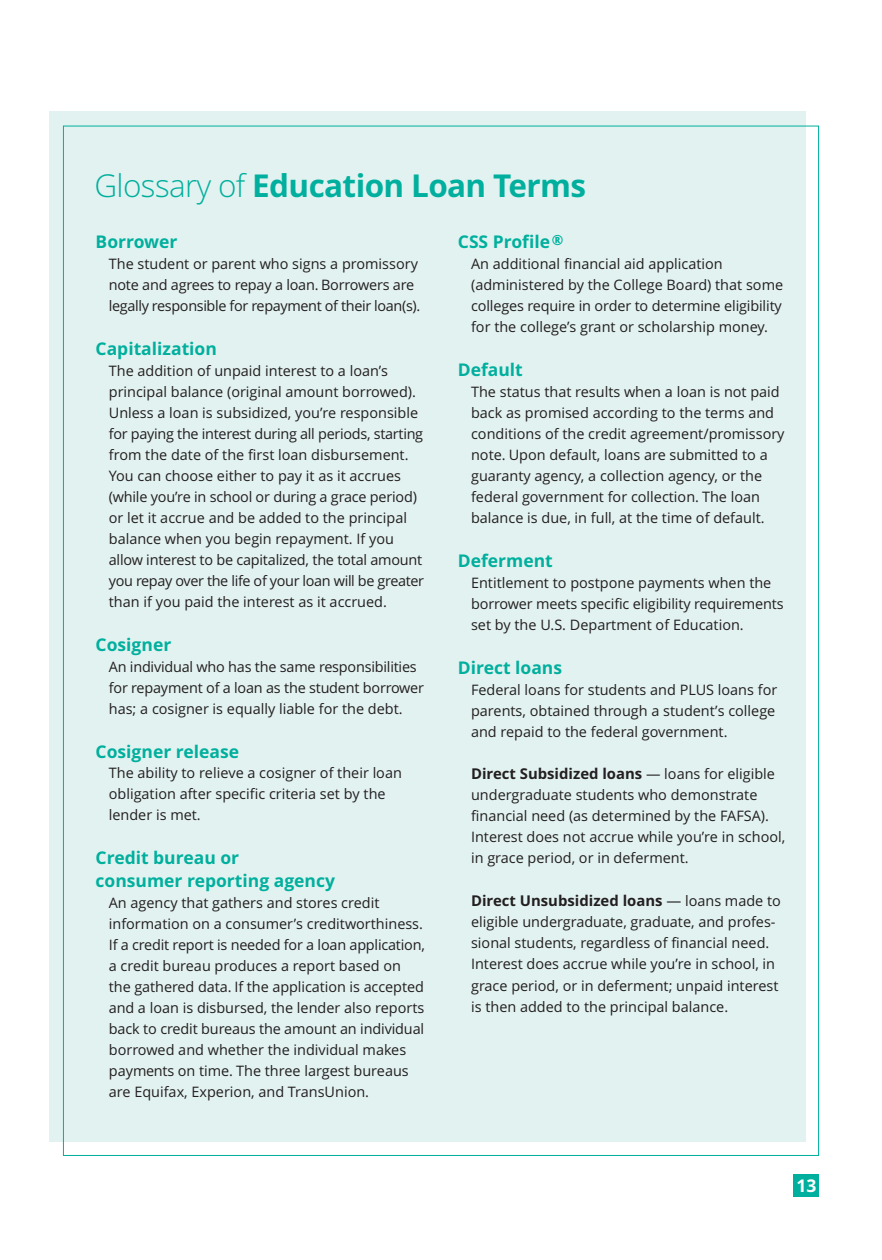
<style>
.page{position:relative;width:882px;height:1260px;background:#fff}
.page>*{position:absolute;margin:0;border:0;box-sizing:border-box;transform-origin:0 0}
.t1{font:700 31.5px "Open Sans";letter-spacing:-.02em;color:#00af9d}
.t2{font:700 17.5px/22.8px "Open Sans";color:#00af9d}
.t3{font:700 17.5px "Open Sans";color:#fff}
.t4{font:700 14.88px "Open Sans";color:#231f20}
.t5{font:14.35px/21px "Open Sans";color:#231f20}
.s1{font-weight:300}
.s2{font-weight:400;font-size:14.35px}
.s3{font-weight:400}
</style>
<div class="page">
<div style="left:794px;top:1175px;width:25px;height:22px;background:#00af9d"></div>
<div style="left:49px;top:111px;width:756px;height:1031px;background:#e2f2f0"></div>
<h1 class="t1" style="left:94px;top:168px;width:493px"><span class="s1">Glossary of</span> Education Loan Terms</h1>
<p class="t2" style="left:96px;top:231px;width:83px">Borrower</p>
<p class="t5" style="left:109px;top:254px;width:313px">The student or parent who signs a promissory note and agrees to repay a loan. Borrowers are legally responsible for repayment of their loan(s).</p>
<p class="t2" style="left:96px;top:338px;width:123px">Capitalization</p>
<p class="t5" style="left:109px;top:361px;width:317px">The addition of unpaid interest to a loan’s principal balance (original amount borrowed).<br>Unless a loan is subsidized, you’re responsible for paying the interest during all periods, starting from the date of the first loan disbursement.<br>You can choose either to pay it as it accrues (while you’re in school or during a grace period) or let it accrue and be added to the principal balance when you begin repayment. If you allow interest to be capitalized, the total amount you repay over the life of your loan will be greater than if you paid the interest as it accrued.</p>
<p class="t2" style="left:96px;top:634px;width:77px">Cosigner</p>
<p class="t5" style="left:109px;top:657px;width:317px">An individual who has the same responsibilities for repayment of a loan as the student borrower has; a cosigner is equally liable for the debt.</p>
<p class="t2" style="left:96px;top:740px;width:145px">Cosigner release</p>
<p class="t5" style="left:109px;top:763px;width:295px">The ability to relieve a cosigner of their loan obligation after specific criteria set by the lender is met.</p>
<p class="t2" style="left:96px;top:847px;width:241px">Credit bureau or<br>consumer reporting agency</p>
<p class="t5" style="left:109px;top:893px;width:318px">An agency that gathers and stores credit information on a consumer’s creditworthiness.<br>If a credit report is needed for a loan application, a credit bureau produces a report based on the gathered data. If the application is accepted and a loan is disbursed, the lender also reports back to credit bureaus the amount an individual borrowed and whether the individual makes payments on time. The three largest bureaus are Equifax, Experion, and TransUnion.</p>
<p class="t2" style="left:458px;top:231px;width:107px">CSS Profile<sup>®</sup></p>
<p class="t5" style="left:471px;top:254px;width:314px">An additional financial aid application (administered by the College Board) that some colleges require in order to determine eligibility for the college’s grant or scholarship money.</p>
<p class="t2" style="left:458px;top:359px;width:67px">Default</p>
<p class="t5" style="left:471px;top:382px;width:315px">The status that results when a loan is not paid back as promised according to the terms and conditions of the credit agreement/promissory note. Upon default, loans are submitted to a guaranty agency, a collection agency, or the federal government for collection. The loan balance is due, in full, at the time of default.</p>
<p class="t2" style="left:458px;top:550px;width:96px">Deferment</p>
<p class="t5" style="left:471px;top:573px;width:314px">Entitlement to postpone payments when the borrower meets specific eligibility requirements set by the U.S. Department of Education.</p>
<p class="t2" style="left:458px;top:656px;width:106px">Direct loans</p>
<p class="t5" style="left:471px;top:679px;width:308px">Federal loans for students and PLUS loans for parents, obtained through a student’s college and repaid to the federal government.</p>
<p class="t4" style="left:471px;top:765px;width:305px">Direct Subsidized loans <span class="s2">— loans for eligible</span></p>
<p class="t5" style="left:471px;top:784px;width:316px">undergraduate students who demonstrate financial need (as determined by the FAFSA).<br>Interest does not accrue while you’re in school, in grace period, or in deferment.</p>
<p class="t4" style="left:471px;top:893px;width:311px">Direct Unsubsidized loans <span class="s3">—</span> <span class="s2">loans made to</span></p>
<p class="t5" style="left:471px;top:912px;width:309px">eligible undergraduate, graduate, and profes&shy;sional students, regardless of financial need.<br>Interest does accrue while you’re in school, in grace period, or in deferment; unpaid interest is then added to the principal balance.</p>
<p class="t3" style="left:797px;top:1176px;width:21px">13</p>
</div>
